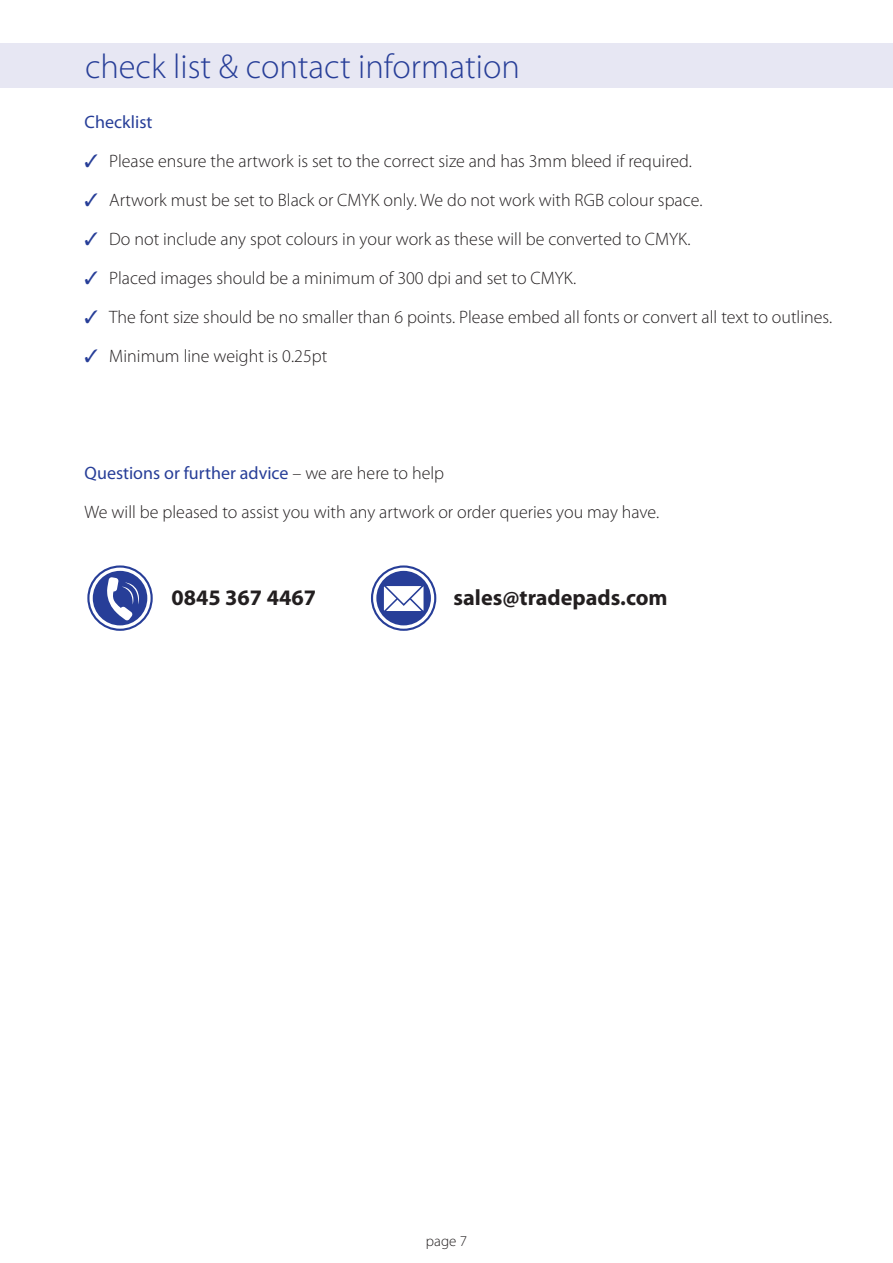
<style>
.page{position:relative;width:893px;height:1263px;background:#fff}
.page>*{position:absolute;margin:0;border:0;box-sizing:border-box;transform-origin:0 0}
.t1{font:300 34.5px "Myriad Pro";color:#273e98}
.t2{font:700 22.2px "Myriad Pro";color:#231f20}
.t3{font:300 18px/39px "Myriad Pro";color:#231f20}
.t4{font:18px "Myriad Pro";color:#273e98}
.t5{font:300 15px "Myriad Pro";color:#231f20}
.s1{color:#273e98}
.s2{font-weight:400;color:#273e98}
</style>
<div class="page">
<div style="left:0;top:43px;width:893px;height:45px;background:#e7e7f3"></div>
<div style="left:93px;top:571px;width:54px;height:54px;background:#273e98;border-radius:50%"></div>
<svg style="left:107px;top:577px;width:32px;height:44px"></svg>
<div style="left:87px;top:565px;width:66px;height:66px;border:2px solid #273e98;border-radius:50%"></div>
<div style="left:376px;top:571px;width:55px;height:54px;background:#273e98;border-radius:50%"></div>
<div style="left:371px;top:565px;width:65px;height:66px;border:2px solid #273e98;border-radius:50%"></div>
<svg style="left:380px;top:583px;width:47px;height:31px"></svg>
<h1 class="t1" style="left:85px;top:45px;width:436px">check list &amp; contact information</h1>
<p class="t4" style="left:85px;top:111px;width:69px">Checklist</p>
<p class="t3" style="left:85px;top:142px;width:609px"><span class="s1">✓</span> Please ensure the artwork is set to the correct size and has 3mm bleed if required.</p>
<p class="t3" style="left:85px;top:181px;width:619px"><span class="s1">✓</span> Artwork must be set to Black or CMYK only. We do not work with RGB colour space.</p>
<p class="t3" style="left:85px;top:220px;width:607px"><span class="s1">✓</span> Do not include any spot colours in your work as these will be converted to CMYK.</p>
<p class="t3" style="left:85px;top:259px;width:493px"><span class="s1">✓</span> Placed images should be a minimum of 300 dpi and set to CMYK.</p>
<p class="t3" style="left:85px;top:298px;width:749px"><span class="s1">✓</span> The font size should be no smaller than 6 points. Please embed all fonts or convert all text to outlines.</p>
<p class="t3" style="left:85px;top:337px;width:244px"><span class="s1">✓</span> Minimum line weight is 0.25pt</p>
<p class="t3" style="left:85px;top:454px;width:576px"><span class="s2">Questions or further advice</span> – we are here to help<br>We will be pleased to assist you with any artwork or order queries you may have.</p>
<p class="t2" style="left:171px;top:583px;width:146px">0845 367 4467</p>
<p class="t2" style="left:454px;top:583px;width:216px">sales@tradepads.com</p>
<p class="t5" style="left:426px;top:1231px;width:43px">page 7</p>
</div>
